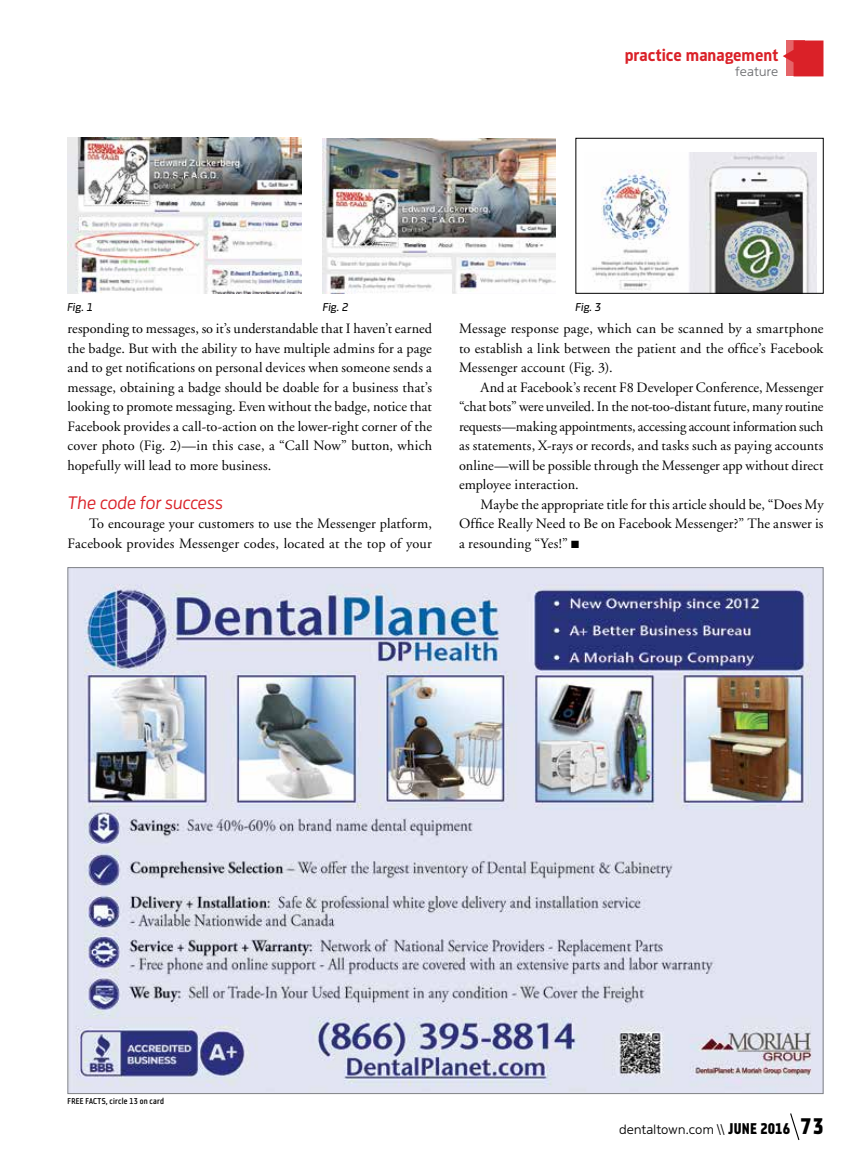
<style>
.page{position:relative;width:864px;height:1175px;background:#fff}
.page>*{position:absolute;margin:0;border:0;box-sizing:border-box;transform-origin:0 0}
.t1{font:700 18px "Metroflex Uni";color:#da2128}
.t2{font:italic 500 18px "Enzo OT";letter-spacing:-.005em;color:#da2128}
.t3{font:14.25px/19.5px "Adobe Garamond";letter-spacing:.01em;color:#000;text-align:justify}
.t4{font:300 13.5px "Metroflex Wide";letter-spacing:.015em;color:#000}
.t5{font:300 13.5px "Metroflex Wide";letter-spacing:.015em;color:#6d6e71}
.t6{font:italic 12px "Metroflex Uni";letter-spacing:.005em;color:#000}
.t7{font:500 9px "Metroflex Narrow";letter-spacing:.03em;color:#000}
.s1{font-family:"Metroflex Narrow Hvy";font-weight:400;font-size:16.5px}
.s2{font-family:"Metroflex Narrow Hvy";font-weight:400;font-size:24px}
</style>
<div class="page">
<svg style="left:790px;top:1113px;width:10px;height:27px"></svg>
<svg style="left:783px;top:40px;width:41px;height:36px"></svg>
<svg style="left:787px;top:40px;width:18px;height:36px"></svg>
<img style="left:70px;top:569px;width:752px;height:523px">
<img style="left:67px;top:137px;width:235px;height:156px">
<img style="left:323px;top:138px;width:232px;height:155px">
<img style="left:591px;top:153px;width:226px;height:138px">
<div style="left:576px;top:138px;width:247px;height:155px;border:1px solid #000"></div>
<p class="t1" style="left:625px;top:45px;width:155px">practice management</p>
<p class="t5" style="left:735px;top:64px;width:45px">feature</p>
<p class="t6" style="left:68px;top:300px;width:27px">Fig. 1</p>
<p class="t6" style="left:323px;top:300px;width:27px">Fig. 2</p>
<p class="t6" style="left:576px;top:300px;width:27px">Fig. 3</p>
<p class="t3" style="left:68px;top:319px;width:366px">responding to messages, so it’s understandable that I haven’t earned the badge. But with the ability to have multiple admins for a page and to get notifications on personal devices when someone sends a message, obtaining a badge should be doable for a business that’s looking to promote messaging. Even without the badge, notice that Facebook provides a call-to-action on the lower-right corner of the cover photo (Fig. 2)—in this case, a “Call Now” button, which hopefully will lead to more business.</p>
<p class="t2" style="left:68px;top:492px;width:157px">The code for success</p>
<p class="t3" style="left:68px;top:514px;width:366px;text-align:right">To encourage your customers to use the Messenger platform,<br>Facebook provides Messenger codes, located at the top of your</p>
<p class="t3" style="left:459px;top:319px;width:366px">Message response page, which can be scanned by a smartphone to establish a link between the patient and the office’s Facebook Messenger account (Fig. 3).</p>
<p class="t3" style="left:459px;top:378px;width:366px;text-indent:22px">And at Facebook’s recent F8 Developer Conference, Messenger “chat bots” were unveiled. In the not-too-distant future, many routine requests—making appointments, accessing account information such as statements, X-rays or records, and tasks such as paying accounts online—will be possible through the Messenger app without direct employee interaction.</p>
<p class="t3" style="left:459px;top:495px;width:366px;text-indent:22px">Maybe the appropriate title for this article should be, “Does My Office Really Need to Be on Facebook Messenger?” The answer is a resounding “Yes!” ■</p>
<p class="t7" style="left:68px;top:1095px;width:98px">FREE FACTS, circle 13 on card</p>
<p class="t4" style="left:619px;top:1121px;width:206px">dentaltown.com \\ <span class="s1">JUNE 2016</span> <span class="s2">73</span></p>
</div>
